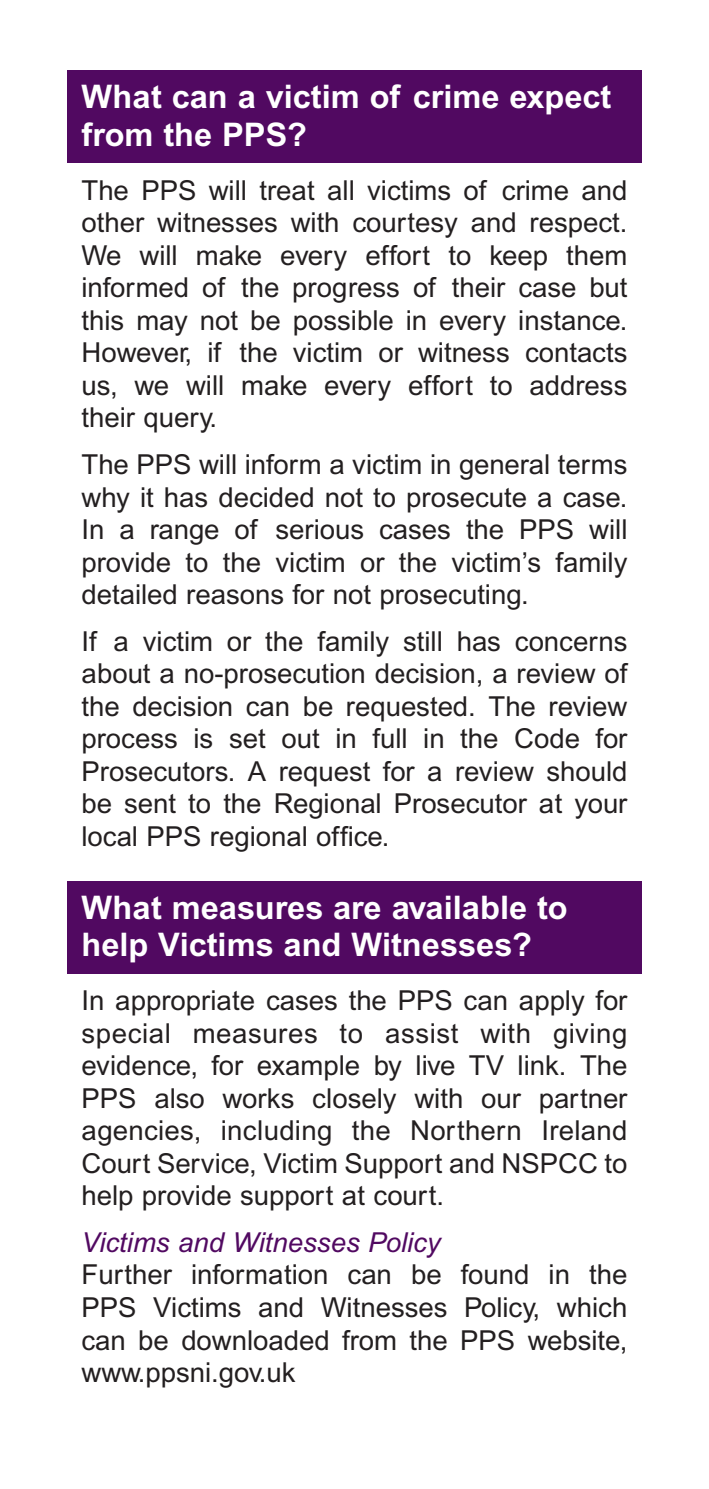
<style>
.page{position:relative;width:709px;height:1489px;background:#fff}
.page>*{position:absolute;margin:0;border:0;box-sizing:border-box;transform-origin:0 0}
.t1{font:700 32.5px/37.5px "Arial";color:#fff}
.t2{font:27.5px/32.5px "Arial";color:#231f20;text-align:justify}
.t3{font:italic 27.5px "Arial";color:#510961}
</style>
<div class="page">
<div style="left:67px;top:881px;width:574px;height:92px;background:#510961"></div>
<div style="left:67px;top:71px;width:574px;height:92px;background:#510961"></div>
<p class="t1" style="left:81px;top:81px;width:531px">What can a victim of crime expect from the PPS?</p>
<p class="t2" style="left:81px;top:176px;width:547px">The PPS will treat all victims of crime and other witnesses with courtesy and respect.<br>We will make every effort to keep them informed of the progress of their case but this may not be possible in every instance.<br>However, if the victim or witness contacts us, we will make every effort to address their query.</p>
<p class="t2" style="left:81px;top:450px;width:547px">The PPS will inform a victim in general terms why it has decided not to prosecute a case.<br>In a range of serious cases the PPS will provide to the victim or the victim’s family detailed reasons for not prosecuting.</p>
<p class="t2" style="left:81px;top:627px;width:547px">If a victim or the family still has concerns about a no-prosecution decision, a review of the decision can be requested. The review process is set out in full in the Code for Prosecutors. A request for a review should be sent to the Regional Prosecutor at your local PPS regional office.</p>
<p class="t1" style="left:81px;top:891px;width:488px">What measures are available to help Victims and Witnesses?</p>
<p class="t2" style="left:81px;top:986px;width:547px">In appropriate cases the PPS can apply for special measures to assist with giving evidence, for example by live TV link. The PPS also works closely with our partner agencies, including the Northern Ireland Court Service, Victim Support and NSPCC to help provide support at court.</p>
<p class="t3" style="left:81px;top:1232px;width:360px">Victims and Witnesses Policy</p>
<p class="t2" style="left:81px;top:1261px;width:547px">Further information can be found in the PPS Victims and Witnesses Policy, which can be downloaded from the PPS website, www.ppsni.gov.uk</p>
</div>
